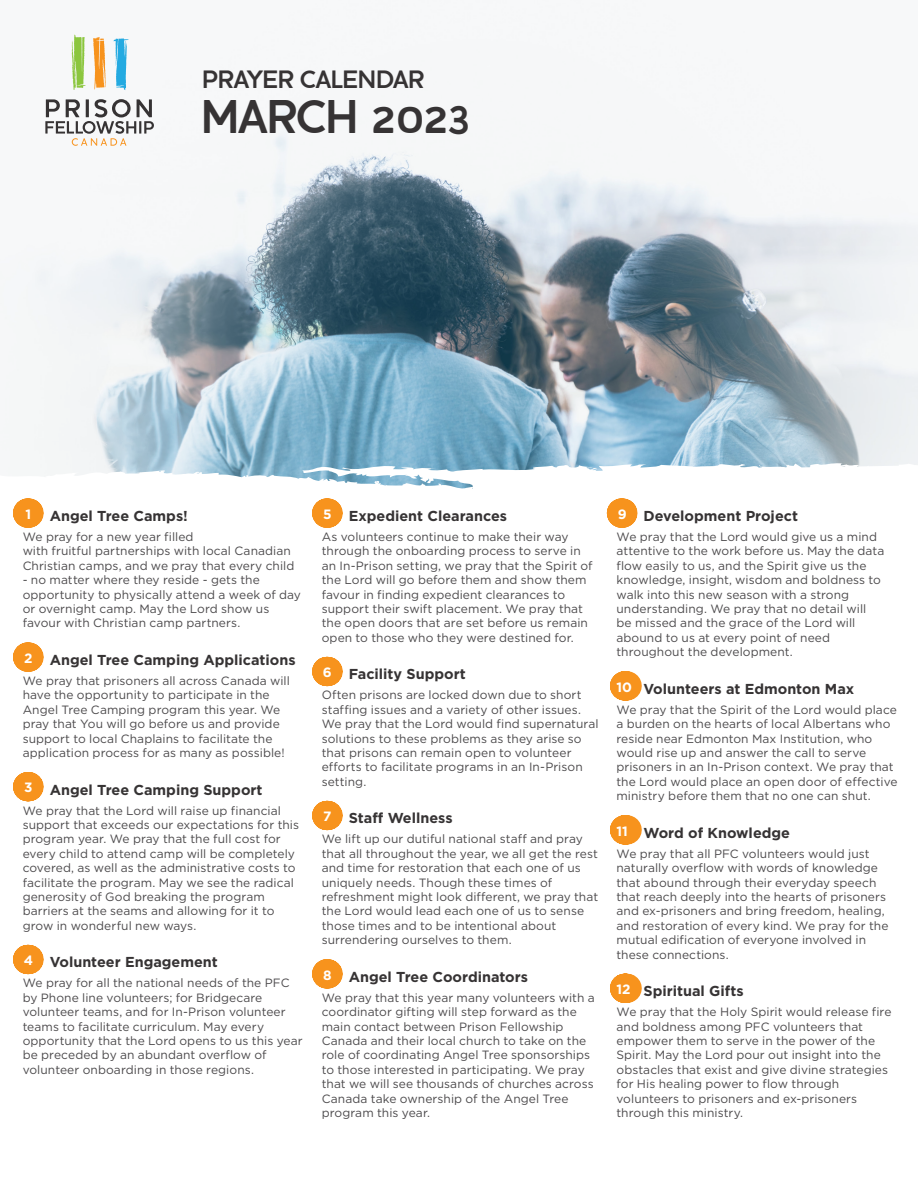
<style>
.page{position:relative;width:918px;height:1188px;background:#fff}
.page>*{position:absolute;margin:0;border:0;box-sizing:border-box;transform-origin:0 0}
.t1{font:700 48px "Houschka Alt";letter-spacing:-.035em;color:#363334}
.Date{font:700 25.5px "Houschka Alt";letter-spacing:-.025em;color:#363334}
.t2{font:700 14.4px "Gotham";color:#363334}
.t3{font:700 13.5px "Gotham";color:#fff}
.Body_Copy{font:12px/14.4px "Gotham";letter-spacing:.005em;color:#4c4a4c}
.s1{font-size:40.5px}
</style>
<div class="page">
<svg style="left:0;top:34px;width:918px;height:436px"></svg>
<svg style="left:302px;top:462px;width:616px;height:8px"></svg>
<svg style="left:13px;top:470px;width:625px;height:174px"></svg>
<svg style="left:93px;top:37px;width:13px;height:53px"></svg>
<svg style="left:113px;top:38px;width:16px;height:52px"></svg>
<svg style="left:72px;top:35px;width:14px;height:55px"></svg>
<svg style="left:45px;top:99px;width:109px;height:47px"></svg>
<hr style="left:327px;top:498px;width:1px;height:30px;background:#f7931d">
<svg style="left:327px;top:657px;width:1px;height:29px"></svg>
<svg style="left:327px;top:801px;width:1px;height:29px"></svg>
<hr style="left:327px;top:959px;width:1px;height:30px;background:#f7931d">
<hr style="left:621px;top:498px;width:1px;height:30px;background:#f7931d">
<hr style="left:622px;top:498px;width:1px;height:30px;background:#f7931d">
<hr style="left:625px;top:671px;width:1px;height:30px;background:#f7931d">
<hr style="left:626px;top:671px;width:1px;height:30px;background:#f7931d">
<hr style="left:625px;top:815px;width:1px;height:30px;background:#f7931d">
<hr style="left:626px;top:815px;width:1px;height:30px;background:#f7931d">
<svg style="left:625px;top:974px;width:2px;height:29px"></svg>
<hr style="left:28px;top:498px;width:1px;height:30px;background:#f7931d">
<hr style="left:28px;top:642px;width:1px;height:30px;background:#f7931d">
<svg style="left:28px;top:772px;width:1px;height:29px"></svg>
<svg style="left:28px;top:945px;width:1px;height:29px"></svg>
<p class="Date" style="left:202px;top:65px;width:224px">PRAYER CALENDAR</p>
<p class="t1" style="left:201px;top:88px;width:272px">MARCH 202<span class="s1">3</span></p>
<p class="t3" style="left:26px;top:506px;width:7px">1</p>
<p class="t2" style="left:50px;top:508px;width:140px">Angel Tree Camps!</p>
<p class="Body_Copy" style="left:23px;top:529px;width:273px">We pray for a new year filled<br>with fruitful partnerships with local Canadian<br>Christian camps, and we pray that every child</p>
<p class="Body_Copy" style="left:23px;top:573px;width:280px">- no matter where they reside - gets the opportunity to physically attend a week of day or overnight camp. May the Lord show us favour with Christian camp partners.</p>
<p class="t2" style="left:24px;top:652px;width:273px"><sup>2</sup> Angel Tree Camping Applications</p>
<p class="Body_Copy" style="left:23px;top:673px;width:269px">We pray that prisoners all across Canada will have the opportunity to participate in the Angel Tree Camping program this year. We pray that You will go before us and provide support to local Chaplains to facilitate the application process for as many as possible!</p>
<p class="t2" style="left:24px;top:781px;width:240px"><sup>3</sup> Angel Tree Camping Support</p>
<p class="Body_Copy" style="left:23px;top:803px;width:278px">We pray that the Lord will raise up financial support that exceeds our expectations for this program year. We pray that the full cost for every child to attend camp will be completely covered, as well as the administrative costs to facilitate the program. May we see the radical generosity of God breaking the program barriers at the seams and allowing for it to grow in wonderful new ways.</p>
<p class="t2" style="left:24px;top:954px;width:196px"><sup>4</sup> Volunteer Engagement</p>
<p class="Body_Copy" style="left:23px;top:976px;width:282px">We pray for all the national needs of the PFC by Phone line volunteers; for Bridgecare volunteer teams, and for In-Prison volunteer teams to facilitate curriculum. May every opportunity that the Lord opens to us this year be preceded by an abundant overflow of volunteer onboarding in those regions.</p>
<p class="t2" style="left:323px;top:508px;width:185px"><sup>5</sup> Expedient Clearances</p>
<p class="Body_Copy" style="left:322px;top:529px;width:272px">As volunteers continue to make their way through the onboarding process to serve in an In-Prison setting, we pray that the Spirit of the Lord will go before them and show them favour in finding expedient clearances to support their swift placement. We pray that the open doors that are set before us remain open to those who they were destined for.</p>
<p class="t2" style="left:323px;top:666px;width:144px"><sup>6</sup> Facility Support</p>
<p class="Body_Copy" style="left:322px;top:688px;width:278px">Often prisons are locked down due to short staffing issues and a variety of other issues.<br>We pray that the Lord would find supernatural solutions to these problems as they arise so that prisons can remain open to volunteer efforts to facilitate programs in an In-Prison setting.</p>
<p class="t2" style="left:323px;top:810px;width:131px"><sup>7</sup> Staff Wellness</p>
<p class="Body_Copy" style="left:322px;top:832px;width:278px">We lift up our dutiful national staff and pray that all throughout the year, we all get the rest and time for restoration that each one of us uniquely needs. Though these times of refreshment might look different, we pray that the Lord would lead each one of us to sense those times and to be intentional about surrendering ourselves to them.</p>
<p class="t2" style="left:323px;top:968px;width:206px"><sup>8</sup> Angel Tree Coordinators</p>
<p class="Body_Copy" style="left:322px;top:990px;width:275px">We pray that this year many volunteers with a coordinator gifting will step forward as the main contact between Prison Fellowship Canada and their local church to take on the role of coordinating Angel Tree sponsorships to those interested in participating. We pray that we will see thousands of churches across Canada take ownership of the Angel Tree program this year.</p>
<p class="t2" style="left:618px;top:508px;width:182px"><sup>9</sup> Development Project</p>
<p class="Body_Copy" style="left:616px;top:529px;width:269px">We pray that the Lord would give us a mind attentive to the work before us. May the data flow easily to us, and the Spirit give us the knowledge, insight, wisdom and boldness to walk into this new season with a strong understanding. We pray that no detail will be missed and the grace of the Lord will abound to us at every point of need throughout the development.</p>
<p class="t2" style="left:616px;top:680px;width:239px"><sup>10</sup> Volunteers at Edmonton Max</p>
<p class="Body_Copy" style="left:616px;top:702px;width:283px">We pray that the Spirit of the Lord would place a burden on the hearts of local Albertans who reside near Edmonton Max Institution, who would rise up and answer the call to serve prisoners in an In-Prison context. We pray that the Lord would place an open door of effective ministry before them that no one can shut.</p>
<p class="t2" style="left:616px;top:824px;width:175px"><sup>11</sup> Word of Knowledge</p>
<p class="Body_Copy" style="left:616px;top:846px;width:274px">We pray that all PFC volunteers would just naturally overflow with words of knowledge that abound through their everyday speech that reach deeply into the hearts of prisoners and ex-prisoners and bring freedom, healing, and restoration of every kind. We pray for the mutual edification of everyone involved in these connections.</p>
<p class="t2" style="left:616px;top:983px;width:129px"><sup>12</sup> Spiritual Gifts</p>
<p class="Body_Copy" style="left:616px;top:1005px;width:276px">We pray that the Holy Spirit would release fire and boldness among PFC volunteers that empower them to serve in the power of the Spirit. May the Lord pour out insight into the obstacles that exist and give divine strategies for His healing power to flow through volunteers to prisoners and ex-prisoners through this ministry.</p>
</div>
